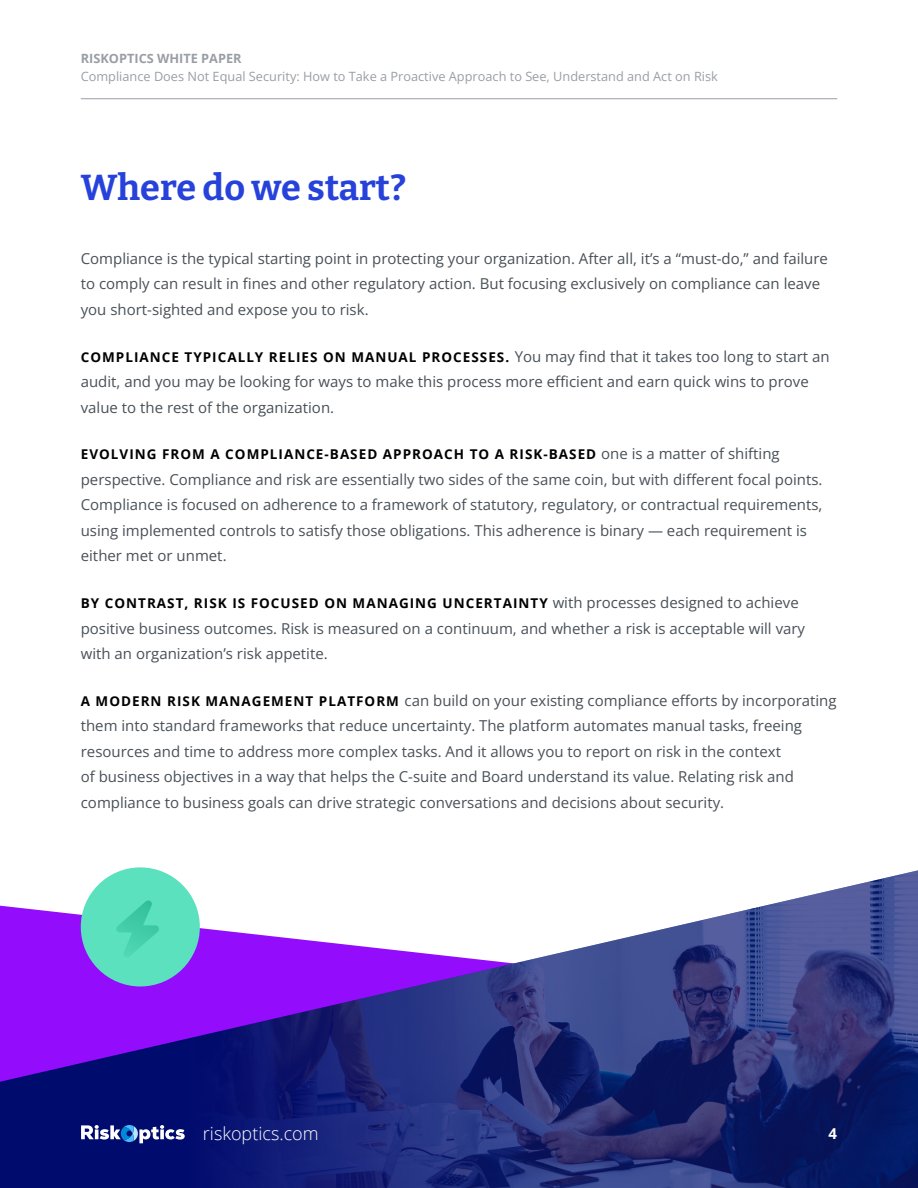
<style>
.page{position:relative;width:918px;height:1188px;background:#fff}
.page>*{position:absolute;margin:0;border:0;box-sizing:border-box;transform-origin:0 0}
.t1{font:700 36px "Bitter";color:#2742db}
.t2{font:300 18px "Open Sans";color:#fff}
.t3{font:15px/25.5px "Open Sans";color:#485057}
.t4{font:700 15px "Open Sans";color:#fff}
.t5{font:700 13.5px "Open Sans";letter-spacing:.075em;color:#000}
.t6{font:12.75px "Open Sans";color:#999ea5}
.t7{font:700 12.75px "Open Sans";color:#999ea5}
.s1{font-weight:400;font-size:15px;color:#485057}
.s2{font-weight:700;font-size:13.5px;color:#000}
</style>
<div class="page">
<img style="left:0;top:870px;width:918px;height:318px">
<div style="left:81px;top:867px;width:119px;height:119px;background:#5be1bd;border-radius:50%"></div>
<hr style="left:81px;top:98px;width:756px;height:1px;background:#999ea5">
<svg style="left:81px;top:1125px;width:104px;height:18px"></svg>
<p class="t7" style="left:81px;top:49px;width:162px">RISKOPTICS WHITE PAPER</p>
<p class="t6" style="left:81px;top:67px;width:639px">Compliance Does Not Equal Security: How to Take a Proactive Approach to See, Understand and Act on Risk</p>
<h1 class="t1" style="left:81px;top:165px;width:327px">Where do we start?</h1>
<p class="t3" style="left:81px;top:245px;width:749px">Compliance is the typical starting point in protecting your organization. After all, it’s a “must-do,” and failure to comply can result in fines and other regulatory action. But focusing exclusively on compliance can leave you short-sighted and expose you to risk.</p>
<p class="t5" style="left:81px;top:347px;width:750px">COMPLIANCE TYPICALLY RELIES ON MANUAL PROCESSES. <span class="s1">You may find that it takes too long to start an</span></p>
<p class="t3" style="left:81px;top:369px;width:730px">audit, and you may be looking for ways to make this process more efficient and earn quick wins to prove value to the rest of the organization.</p>
<p class="t5" style="left:81px;top:445px;width:700px">EVOLVING FROM A COMPLIANCE-BASED APPROACH TO A RISK-BASED <span class="s1">one is a matter of shifting</span></p>
<p class="t3" style="left:81px;top:466px;width:743px">perspective. Compliance and risk are essentially two sides of the same coin, but with different focal points.<br>Compliance is focused on adherence to a framework of statutory, regulatory, or contractual requirements, using implemented controls to satisfy those obligations. This adherence is binary — each requirement is either met or unmet.</p>
<p class="t5" style="left:81px;top:594px;width:720px">BY CONTRAST, RISK IS FOCUSED ON MANAGING UNCERTAINTY <span class="s1">with processes designed to achieve</span></p>
<p class="t3" style="left:81px;top:615px;width:726px">positive business outcomes. Risk is measured on a continuum, and whether a risk is acceptable will vary with an organization’s risk appetite.</p>
<p class="t3" style="left:81px;top:687px;width:757px"><span class="s2">A MODERN RISK MANAGEMENT PLATFORM</span> can build on your existing compliance efforts by incorporating them into standard frameworks that reduce uncertainty. The platform automates manual tasks, freeing resources and time to address more complex tasks. And it allows you to report on risk in the context<br>of business objectives in a way that helps the C-suite and Board understand its value. Relating risk and compliance to business goals can drive strategic conversations and decisions about security.</p>
<p class="t2" style="left:203px;top:1121px;width:117px">riskoptics.com</p>
<p class="t4" style="left:829px;top:1123px;width:10px">4</p>
</div>
